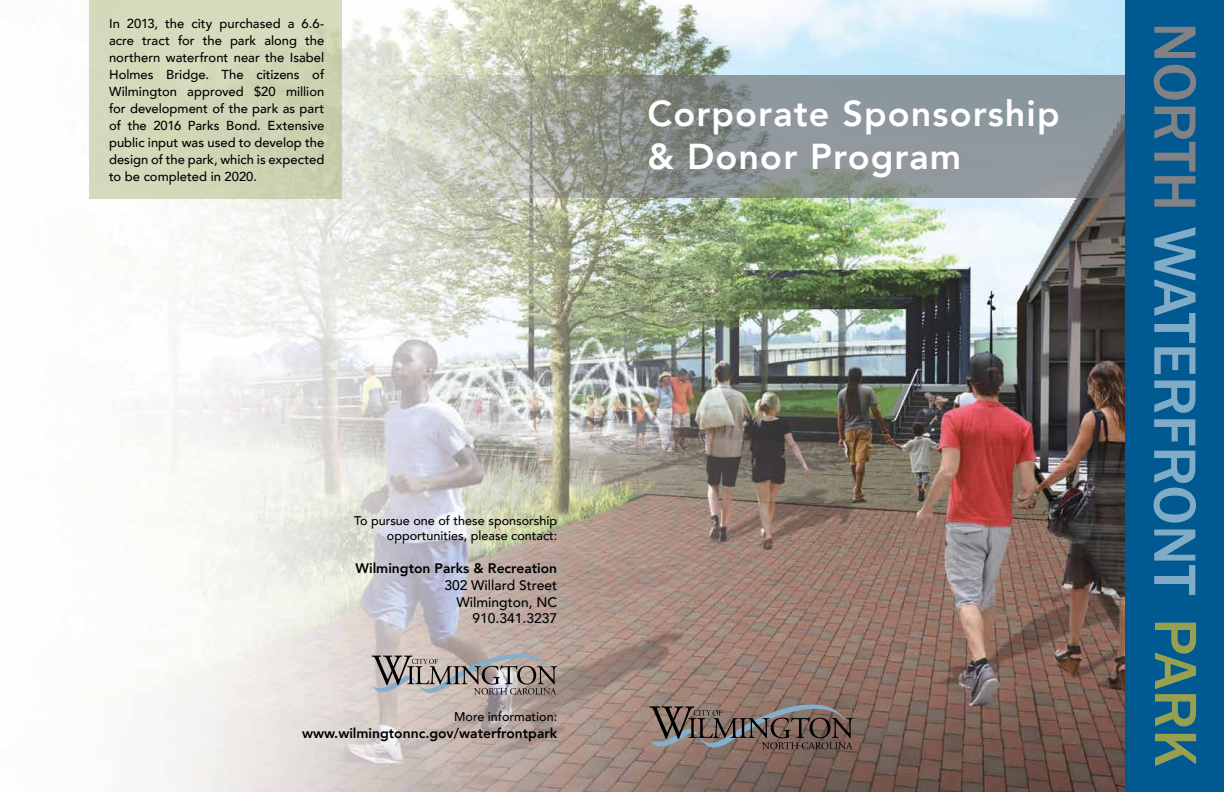
<style>
.page{position:relative;width:1224px;height:792px;background:#fff}
.page>*{position:absolute;margin:0;border:0;box-sizing:border-box;transform-origin:0 0}
.t1{font:800 36px/43.2px "Avenir";letter-spacing:.03em;color:#fff}
.t2{font:800 13.9px "Avenir";color:#000}
.t3{font:500 13.9px/16.6px "Avenir";color:#000;text-align:right}
.t4{font:500 13px/17px "Avenir";color:#000;text-align:justify}
.t5{font:500 12.6px/15.3px "Avenir";color:#000;text-align:right}
</style>
<div class="page">
<img style="left:119px;top:0;width:1006px;height:792px">
<div style="left:89px;top:0;width:253px;height:199px;background:#d5d9bb"></div>
<svg style="left:300px;top:76px;width:825px;height:122px;background:#9fa6a1"></svg>
<div style="left:1125px;top:0;width:99px;height:792px;background:#005990"></div>
<svg style="left:372px;top:653px;width:185px;height:42px;background:#a19a98"></svg>
<svg style="left:1155px;top:623px;width:41px;height:143px"></svg>
<svg style="left:1154px;top:419px;width:42px;height:176px"></svg>
<svg style="left:1154px;top:227px;width:41px;height:186px"></svg>
<svg style="left:1154px;top:27px;width:42px;height:180px"></svg>
<svg style="left:649px;top:704px;width:204px;height:45px;background:#756561"></svg>
<p class="t4" style="left:109px;top:14px;width:217px">In 2013, the city purchased a 6.6- acre tract for the park along the northern waterfront near the Isabel Holmes Bridge. The citizens of Wilmington approved $20 million for development of the park as part of the 2016 Parks Bond. Extensive public input was used to develop the design of the park, which is expected to be completed in 2020.</p>
<h1 class="t1" style="left:648px;top:92px;width:414px">Corporate Sponsorship &amp; Donor Program</h1>
<p class="t5" style="left:354px;top:512px;width:205px">To pursue one of these sponsorship opportunities, please contact:</p>
<p class="t2" style="left:356px;top:558px;width:203px">Wilmington Parks &amp; Recreation</p>
<p class="t3" style="left:444px;top:576px;width:114px">302 Willard Street<br>Wilmington, NC<br>910.341.3237</p>
<p class="t5" style="left:454px;top:709px;width:105px">More information:</p>
<p class="t2" style="left:302px;top:722px;width:257px">www.wilmingtonnc.gov/waterfrontpark</p>
</div>
